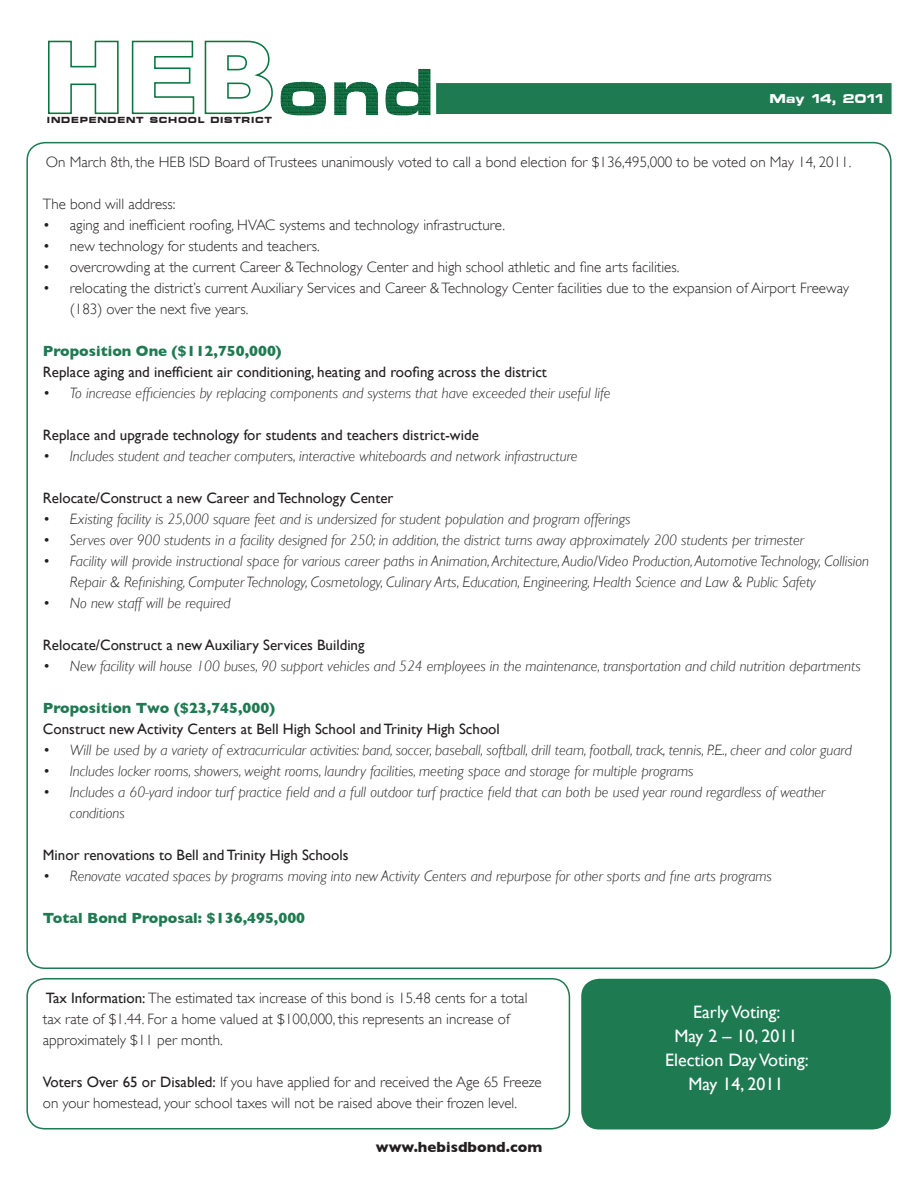
<style>
.page{position:relative;width:918px;height:1188px;background:#fff}
.page>*{position:absolute;margin:0;border:0;box-sizing:border-box;transform-origin:0 0}
.t1{font:18px/24px "Gill Sans";color:#fff;text-align:center}
.t2{font:italic 300 15px/21px "Gill Sans";color:#231f20}
.t3{font:300 15px/21px "Gill Sans";color:#231f20}
.t4{font:15px "Gill Sans";color:#231f20}
.t5{font:700 15px "Gill Sans";color:#1e7a51}
.t6{font:700 15px "Gill Sans";color:#231f20}
.t7{font:700 15px "Metrostyle Extended";color:#fff}
.t8{font:700 10.35px "Metrostyle Extended";letter-spacing:.06em;color:#231f20}
.s1{font-weight:400}
</style>
<div class="page">
<svg style="left:48px;top:40px;width:383px;height:76px"></svg>
<div style="left:26px;top:978px;width:544px;height:152px;border:2px solid #1e7a51;border-radius:18px"></div>
<div style="left:581px;top:979px;width:310px;height:151px;background:#1e7a51;border-radius:18px"></div>
<div style="left:436px;top:83px;width:456px;height:31px;background:#1e7a51;border:2px solid #1e7a51"></div>
<p class="t8" style="left:47px;top:115px;width:227px">INDEPENDENT SCHOOL DISTRICT</p>
<p class="t7" style="left:770px;top:91px;width:115px">May 14, 2011</p>
<p class="t3" style="left:46px;top:152px;width:807px">On March 8th, the HEB ISD Board of Trustees unanimously voted to call a bond election for $136,495,000 to be voted on May 14, 2011.</p>
<p class="t3" style="left:43px;top:194px;width:134px">The bond will address:</p>
<p class="t3" style="left:43px;top:215px;width:464px">• aging and inefficient roofing, HVAC systems and technology infrastructure.</p>
<p class="t3" style="left:43px;top:236px;width:278px">• new technology for students and teachers.</p>
<p class="t3" style="left:43px;top:257px;width:638px">• overcrowding at the current Career &amp; Technology Center and high school athletic and fine arts facilities.</p>
<p class="t3" style="left:70px;top:278px;width:781px;text-indent:-27px">• relocating the district’s current Auxiliary Services and Career &amp; Technology Center facilities due to the expansion of Airport Freeway (183) over the next five years.</p>
<p class="t5" style="left:43px;top:342px;width:240px">Proposition One ($112,750,000)</p>
<p class="t4" style="left:43px;top:363px;width:506px">Replace aging and inefficient air conditioning, heating and roofing across the district</p>
<p class="t2" style="left:43px;top:383px;width:569px">• To increase efficiencies by replacing components and systems that have exceeded their useful life</p>
<p class="t4" style="left:43px;top:426px;width:437px">Replace and upgrade technology for students and teachers district-wide</p>
<p class="t2" style="left:43px;top:446px;width:536px">• Includes student and teacher computers, interactive whiteboards and network infrastructure</p>
<p class="t4" style="left:43px;top:489px;width:352px">Relocate/Construct a new Career and Technology Center</p>
<p class="t2" style="left:43px;top:509px;width:589px">• Existing facility is 25,000 square feet and is undersized for student population and program offerings</p>
<p class="t2" style="left:43px;top:530px;width:762px">• Serves over 900 students in a facility designed for 250; in addition, the district turns away approximately 200 students per trimester</p>
<p class="t2" style="left:70px;top:551px;width:801px;text-indent:-27px">• Facility will provide instructional space for various career paths in Animation,Architecture,Audio/Video Production,Automotive Technology, Collision<br>Repair &amp; Refinishing, Computer Technology, Cosmetology, Culinary Arts, Education, Engineering, Health Science and Law &amp; Public Safety</p>
<p class="t2" style="left:43px;top:593px;width:189px">• No new staff will be required</p>
<p class="t4" style="left:43px;top:636px;width:323px">Relocate/Construct a new Auxiliary Services Building</p>
<p class="t2" style="left:43px;top:656px;width:819px">• New facility will house 100 buses, 90 support vehicles and 524 employees in the maintenance, transportation and child nutrition departments</p>
<p class="t5" style="left:43px;top:699px;width:234px">Proposition Two ($23,745,000)</p>
<p class="t4" style="left:43px;top:720px;width:458px">Construct new Activity Centers at Bell High School and Trinity High School</p>
<p class="t2" style="left:43px;top:740px;width:810px">• Will be used by a variety of extracurricular activities: band, soccer, baseball, softball, drill team, football, track, tennis, P.E., cheer and color guard</p>
<p class="t2" style="left:43px;top:761px;width:652px">• Includes locker rooms, showers, weight rooms, laundry facilities, meeting space and storage for multiple programs</p>
<p class="t2" style="left:70px;top:782px;width:757px;text-indent:-27px">• Includes a 60-yard indoor turf practice field and a full outdoor turf practice field that can both be used year round regardless of weather conditions</p>
<p class="t4" style="left:43px;top:846px;width:307px">Minor renovations to Bell and Trinity High Schools</p>
<p class="t2" style="left:43px;top:866px;width:731px">• Renovate vacated spaces by programs moving into new Activity Centers and repurpose for other sports and fine arts programs</p>
<p class="t5" style="left:43px;top:909px;width:264px">Total Bond Proposal: $136,495,000</p>
<p class="t3" style="left:43px;top:988px;width:486px"><span class="s1">Tax Information:</span> The estimated tax increase of this bond is 15.48 cents for a total tax rate of $1.44. For a home valued at $100,000, this represents an increase of approximately $11 per month.</p>
<p class="t3" style="left:43px;top:1072px;width:500px"><span class="s1">Voters Over 65 or Disabled:</span> If you have applied for and received the Age 65 Freeze on your homestead, your school taxes will not be raised above their frozen level.</p>
<p class="t6" style="left:376px;top:1138px;width:168px">www.hebisdbond.com</p>
<p class="t1" style="left:665px;top:1000px;width:145px">Early Voting:<br>May 2 – 10, 2011<br>Election Day Voting:<br>May 14, 2011</p>
</div>
